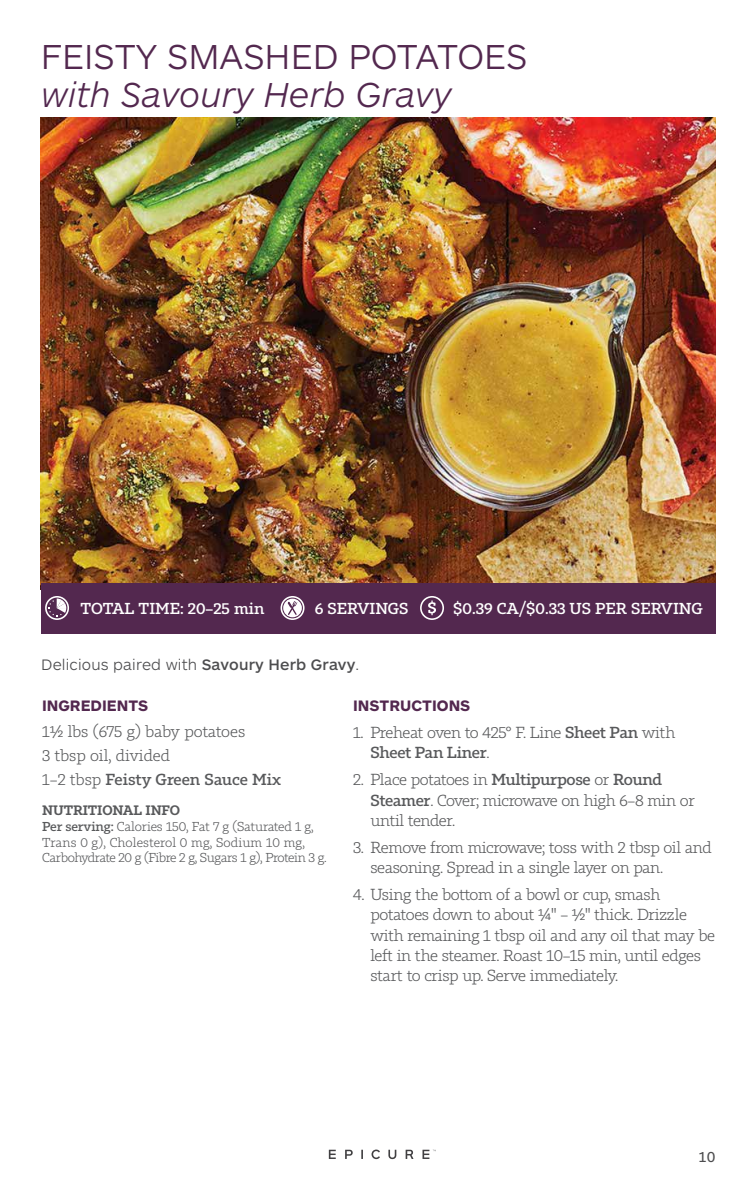
<style>
.page{position:relative;width:756px;height:1188px;background:#fff}
.page>*{position:absolute;margin:0;border:0;box-sizing:border-box;transform-origin:0 0}
.t1{font:300 36px "ARS Maquette Pro";color:#53284f}
.t2{font:italic 300 36px "ARS Maquette Pro";color:#53284f}
.t3{font:300 15.75px/20.2px "Tabac Slab";letter-spacing:-.02em;color:#58595b}
.t4{font:300 15.75px "ARS Maquette Pro";letter-spacing:.01em;color:#4d4d4f}
.t5{font:700 15.75px "ARS Maquette Pro";color:#53284f}
.t6{font:500 15.6px "Tabac Slab";color:#fff}
.t7{font:15px "ARS Maquette Pro";color:#4d4d4f}
.t8{font:600 13.5px "Tabac Slab";letter-spacing:-.01em;color:#58595b}
.t9{font:300 12.75px/15.8px "Tabac Slab";letter-spacing:-.03em;color:#58595b}
.s1{font-weight:500}
</style>
<div class="page">
<img style="left:40px;top:117px;width:676px;height:473px">
<div style="left:41px;top:583px;width:675px;height:50px;background:#53284f"></div>
<svg style="left:420px;top:596px;width:24px;height:24px"></svg>
<svg style="left:281px;top:596px;width:24px;height:24px"></svg>
<svg style="left:45px;top:596px;width:24px;height:24px"></svg>
<svg style="left:329px;top:1150px;width:7px;height:9px"></svg>
<svg style="left:345px;top:1150px;width:8px;height:9px"></svg>
<svg style="left:361px;top:1150px;width:2px;height:9px"></svg>
<svg style="left:388px;top:1150px;width:8px;height:9px"></svg>
<svg style="left:406px;top:1150px;width:7px;height:9px"></svg>
<svg style="left:423px;top:1150px;width:13px;height:9px"></svg>
<svg style="left:372px;top:1150px;width:8px;height:9px"></svg>
<h1 class="t1" style="left:41px;top:34px;width:488px">FEISTY SMASHED POTATOES</h1>
<h1 class="t2" style="left:41px;top:71px;width:412px">with Savoury Herb Gravy</h1>
<p class="t6" style="left:80px;top:599px;width:186px">TOTAL TIME: 20–25 min</p>
<p class="t6" style="left:315px;top:599px;width:95px">6 SERVINGS</p>
<p class="t6" style="left:453px;top:599px;width:251px">$0.39 CA/$0.33 US PER SERVING</p>
<p class="t4" style="left:41px;top:654px;width:319px">Delicious paired with <span class="s1">Savoury Herb Gravy</span>.</p>
<p class="t5" style="left:42px;top:695px;width:108px">INGREDIENTS</p>
<p class="t3" style="left:42px;top:719px;width:240px;line-height:24.2px">1½ lbs (675 g) baby potatoes<br>3 tbsp oil, divided<br>1–2 tbsp <span class="s1">Feisty Green Sauce Mix</span></p>
<p class="t8" style="left:42px;top:802px;width:139px">NUTRITIONAL INFO</p>
<p class="t9" style="left:42px;top:819px;width:286px"><span class="s1">Per serving:</span> Calories 150, Fat 7 g (Saturated 1 g,<br>Trans 0 g), Cholesterol 0 mg, Sodium 10 mg,<br>Carbohydrate 20 g (Fibre 2 g, Sugars 1 g), Protein 3 g.</p>
<p class="t5" style="left:353px;top:695px;width:119px">INSTRUCTIONS</p>
<p class="t3" style="left:370px;top:723px;width:306px;text-indent:-17px">1. Preheat oven to 425° F. Line <span class="s1">Sheet Pan</span> with<br><span class="s1">Sheet Pan Liner</span>.</p>
<p class="t3" style="left:370px;top:770px;width:326px;text-indent:-17px">2. Place potatoes in <span class="s1">Multipurpose</span> or <span class="s1">Round<br>Steamer</span>. Cover; microwave on high 6–8 min or until tender.</p>
<p class="t3" style="left:370px;top:837px;width:343px;text-indent:-17px">3. Remove from microwave; toss with 2 tbsp oil and seasoning. Spread in a single layer on pan.</p>
<p class="t3" style="left:370px;top:885px;width:346px;text-indent:-17px">4. Using the bottom of a bowl or cup, smash potatoes down to about ¼" – ½" thick. Drizzle with remaining 1 tbsp oil and any oil that may be left in the steamer. Roast 10–15 min, until edges start to crisp up. Serve immediately.</p>
<p class="t7" style="left:698px;top:1147px;width:19px">10</p>
</div>
